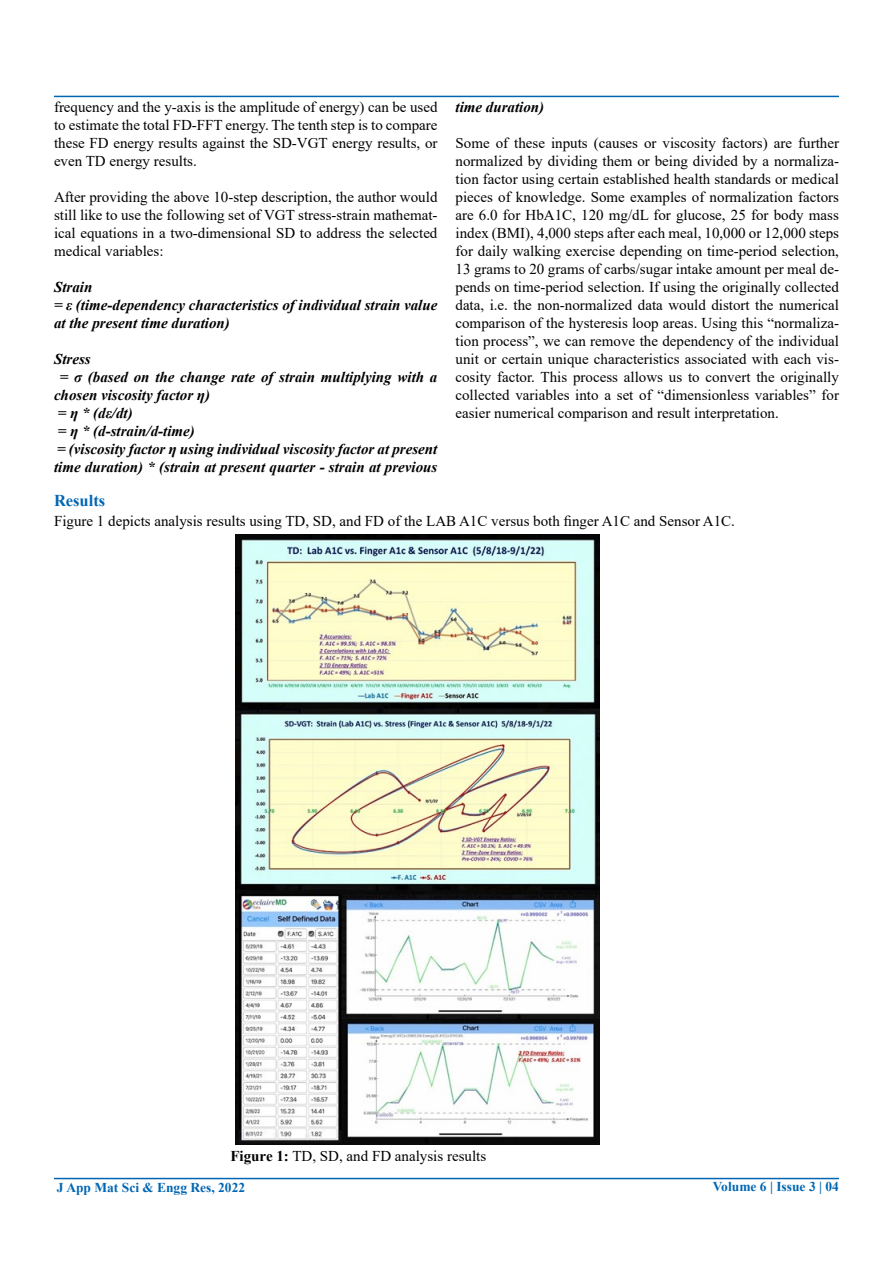
<style>
.page{position:relative;width:893px;height:1263px;background:#fff}
.page>*{position:absolute;margin:0;border:0;box-sizing:border-box;transform-origin:0 0}
.t1{font:700 16.5px "Times New Roman";color:#0066b3}
.t2{font:15px/18px "Times New Roman";color:#000;text-align:justify}
.t3{font:italic 700 15px/18px "Times New Roman";color:#000}
.t4{font:700 13.5px "Times New Roman";color:#0066b3}
.s1{font-weight:700}
</style>
<div class="page">
<hr style="left:54px;top:1178px;width:785px;height:1px;background:#0066b3">
<hr style="left:54px;top:96px;width:785px;height:1px;background:#0066b3">
<img style="left:236px;top:534px;width:363px;height:610px">
<p class="t2" style="left:54px;top:98px;width:385px">frequency and the y-axis is the amplitude of energy) can be used to estimate the total FD-FFT energy. The tenth step is to compare these FD energy results against the SD-VGT energy results, or even TD energy results.</p>
<p class="t2" style="left:54px;top:188px;width:385px">After providing the above 10-step description, the author would still like to use the following set of VGT stress-strain mathemat&shy;ical equations in a two-dimensional SD to address the selected medical variables:</p>
<p class="t3" style="left:54px;top:278px;width:385px">Strain<br>= ε (time-dependency characteristics of individual strain value at the present time duration)</p>
<p class="t3" style="left:54px;top:350px;width:38px">Stress</p>
<p class="t3" style="left:60px;top:368px;width:379px">= σ (based on the change rate of strain multiplying with a</p>
<p class="t3" style="left:54px;top:386px;width:158px">chosen viscosity factor η)</p>
<p class="t3" style="left:58px;top:404px;width:77px">= η * (dε/dt)</p>
<p class="t3" style="left:58px;top:422px;width:139px">= η * (d-strain/d-time)</p>
<p class="t3" style="left:57px;top:440px;width:382px">= (viscosity factor η using individual viscosity factor at present</p>
<p class="t3" style="left:54px;top:458px;width:385px">time duration) * (strain at present quarter - strain at previous</p>
<p class="t3" style="left:455px;top:97px;width:90px">time duration)</p>
<p class="t2" style="left:455px;top:133px;width:385px">Some of these inputs (causes or viscosity factors) are further normalized by dividing them or being divided by a normaliza&shy;tion factor using certain established health standards or medical pieces of knowledge. Some examples of normalization factors are 6.0 for HbA1C, 120 mg/dL for glucose, 25 for body mass index (BMI), 4,000 steps after each meal, 10,000 or 12,000 steps for daily walking exercise depending on time-period selection, 13 grams to 20 grams of carbs/sugar intake amount per meal de&shy;pends on time-period selection. If using the originally collected data, i.e. the non-normalized data would distort the numerical comparison of the hysteresis loop areas. Using this “normaliza&shy;tion process”, we can remove the dependency of the individual unit or certain unique characteristics associated with each vis&shy;cosity factor. This process allows us to convert the originally collected variables into a set of “dimensionless variables” for easier numerical comparison and result interpretation.</p>
<p class="t1" style="left:54px;top:489px;width:53px">Results</p>
<p class="t2" style="left:54px;top:511px;width:682px">Figure 1 depicts analysis results using TD, SD, and FD of the LAB A1C versus both finger A1C and Sensor A1C.</p>
<p class="t2" style="left:230px;top:1146px;width:257px"><span class="s1">Figure 1:</span> TD, SD, and FD analysis results</p>
<p class="t4" style="left:57px;top:1178px;width:190px">J App Mat Sci &amp; Engg Res, 2022</p>
<p class="t4" style="left:713px;top:1177px;width:128px">Volume 6 | Issue 3 | 04</p>
</div>
